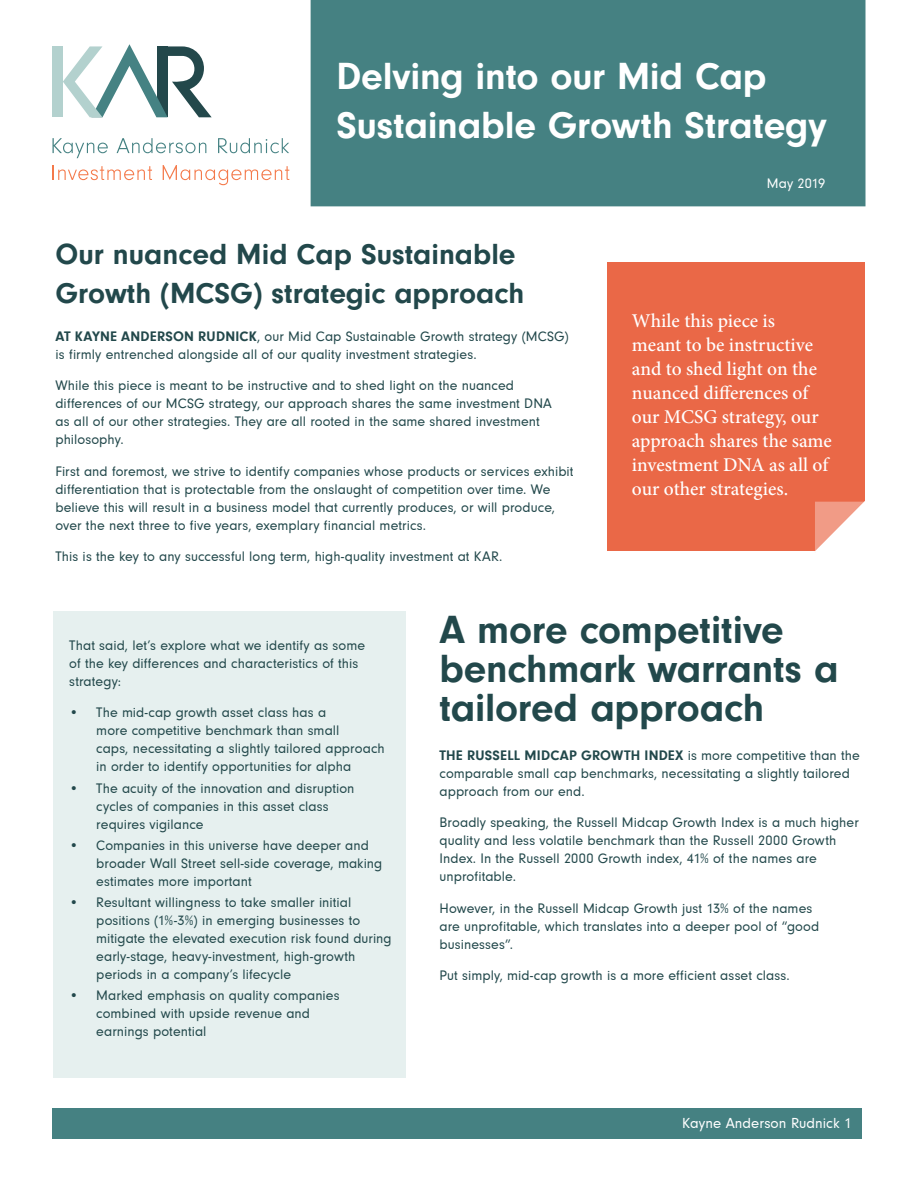
<style>
.page{position:relative;width:918px;height:1188px;background:#fff}
.page>*{position:absolute;margin:0;border:0;box-sizing:border-box;transform-origin:0 0}
.t1{font:700 40.5px/39px "Neuzeit Gro";letter-spacing:-.005em;color:#22484b}
.t2{font:700 39px/49.5px "Neuzeit Gro";letter-spacing:-.005em;color:#fff}
.t3{font:700 30px/39px "Neuzeit Gro";color:#22484b}
.t4{font:500 19.5px/24px "Minion Pro";color:#fff}
.t5{font:15px "Neuzeit Gro";color:#fff}
.t6{font:14.25px/18px "Neuzeit Gro";letter-spacing:.005em;color:#22484b}
.t7{font:14.25px "Neuzeit Gro";letter-spacing:.005em;color:#fff}
.s1{font-weight:700}
</style>
<div class="page">
<div style="left:53px;top:611px;width:352px;height:467px;background:#e6f0ef"></div>
<div style="left:52px;top:46px;width:11px;height:71px;background:#b3d1ce"></div>
<svg style="left:63px;top:44px;width:149px;height:73px"></svg>
<svg style="left:53px;top:138px;width:55px;height:20px"></svg>
<svg style="left:117px;top:138px;width:89px;height:15px"></svg>
<svg style="left:218px;top:138px;width:71px;height:15px"></svg>
<svg style="left:52px;top:165px;width:100px;height:15px"></svg>
<svg style="left:163px;top:165px;width:126px;height:20px"></svg>
<div style="left:311px;top:0;width:555px;height:206px;background:#458182"></div>
<div style="left:52px;top:1108px;width:810px;height:30px;background:#458182"></div>
<div style="left:608px;top:262px;width:258px;height:289px;background:#ea6847"></div>
<svg style="left:815px;top:499px;width:51px;height:52px;background:#f7c9be"></svg>
<h2 class="t2" style="left:336px;top:52px;width:492px">Delving into our Mid Cap<br>Sustainable Growth Strategy</h2>
<h3 class="t3" style="left:56px;top:235px;width:470px">Our nuanced Mid Cap Sustainable<br>Growth (MCSG) strategic approach</h3>
<p class="t6" style="left:56px;top:328px;width:515px"><span class="s1">AT KAYNE ANDERSON RUDNICK</span>, our Mid Cap Sustainable Growth strategy (MCSG) is firmly entrenched alongside all of our quality investment strategies.</p>
<p class="t6" style="left:56px;top:377px;width:498px">While this piece is meant to be instructive and to shed light on the nuanced differences of our MCSG strategy, our approach shares the same investment DNA as all of our other strategies. They are all rooted in the same shared investment philosophy.</p>
<p class="t6" style="left:56px;top:463px;width:520px">First and foremost, we strive to identify companies whose products or services exhibit differentiation that is protectable from the onslaught of competition over time. We believe this will result in a business model that currently produces, or will produce, over the next three to five years, exemplary financial metrics.</p>
<p class="t6" style="left:56px;top:548px;width:448px">This is the key to any successful long term, high-quality investment at KAR.</p>
<p class="t7" style="left:767px;top:176px;width:60px">May 2019</p>
<h3 class="t4" style="left:632px;top:309px;width:201px">While this piece is<br>meant to be instructive and to shed light on the nuanced differences of our MCSG strategy, our approach shares the same investment DNA as all of our other strategies.</h3>
<p class="t6" style="left:69px;top:636px;width:297px">That said, let’s explore what we identify as some of the key differences and characteristics of this strategy:</p>
<p class="t6" style="left:96px;top:704px;width:290px;text-indent:-27px">• The mid-cap growth asset class has a<br>more competitive benchmark than small<br>caps, necessitating a slightly tailored approach in order to identify opportunities for alpha</p>
<p class="t6" style="left:96px;top:779px;width:260px;text-indent:-27px">• The acuity of the innovation and disruption cycles of companies in this asset class requires vigilance</p>
<p class="t6" style="left:96px;top:836px;width:288px;text-indent:-27px">• Companies in this universe have deeper and broader Wall Street sell-side coverage, making estimates more important</p>
<p class="t6" style="left:96px;top:894px;width:297px;text-indent:-27px">• Resultant willingness to take smaller initial positions (1%-3%) in emerging businesses to mitigate the elevated execution risk found during early-stage, heavy-investment, high-growth periods in a company’s lifecycle</p>
<p class="t6" style="left:96px;top:987px;width:245px;text-indent:-27px">• Marked emphasis on quality companies combined with upside revenue and earnings potential</p>
<h1 class="t1" style="left:440px;top:611px;width:401px">A more competitive benchmark warrants a tailored approach</h1>
<p class="t6" style="left:440px;top:746px;width:422px"><span class="s1">THE RUSSELL MIDCAP GROWTH INDEX</span> is more competitive than the comparable small cap benchmarks, necessitating a slightly tailored approach from our end.</p>
<p class="t6" style="left:440px;top:814px;width:421px">Broadly speaking, the Russell Midcap Growth Index is a much higher quality and less volatile benchmark than the Russell 2000 Growth Index. In the Russell 2000 Growth index, 41% of the names are unprofitable.</p>
<p class="t6" style="left:440px;top:899px;width:381px">However, in the Russell Midcap Growth just 13% of the names are unprofitable, which translates into a deeper pool of “good businesses”.</p>
<p class="t6" style="left:440px;top:967px;width:352px">Put simply, mid-cap growth is a more efficient asset class.</p>
<p class="t5" style="left:682px;top:1115px;width:171px">Kayne Anderson Rudnick 1</p>
</div>
